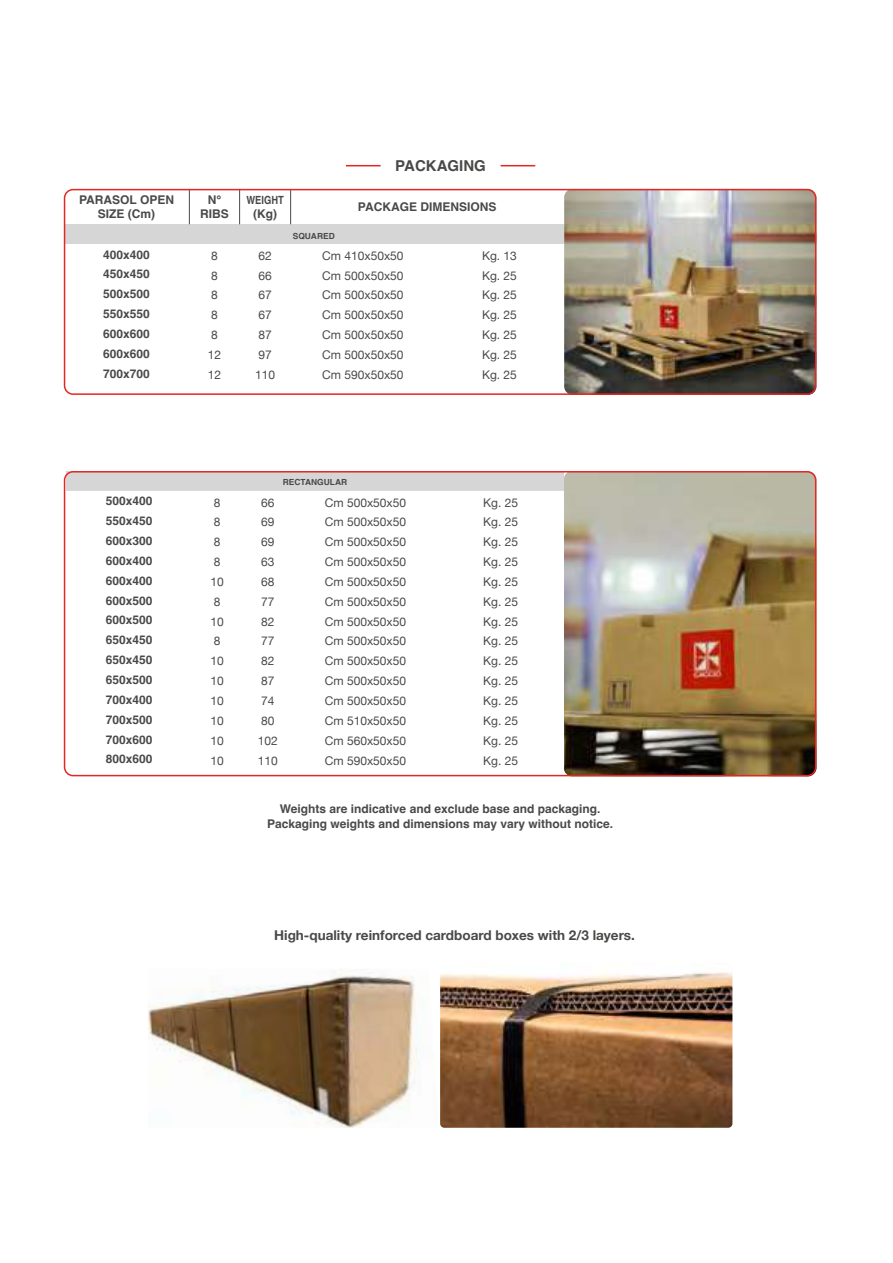
<style>
.page{position:relative;width:893px;height:1263px;background:#fff}
.page>*{position:absolute;margin:0;border:0;box-sizing:border-box;transform-origin:0 0}
.t1{font:700 15px "Helvetica";color:#494a48}
.t2{font:700 13.5px "Helvetica Neue";color:#494a48}
.t3{font:12px "Helvetica Neue";color:#494a48}
.t4{font:700 12px/14.4px "Helvetica";color:#494a48;text-align:center}
.t5{font:700 11.25px "Helvetica";color:#494a48;scale:.83 1}
.t6{font:700 8.4px "Helvetica";color:#494a48}
</style>
<div class="page">
<img style="left:564px;top:189px;width:252px;height:206px">
<div style="left:64px;top:224px;width:500px;height:20px;background:#d6d6d6"></div>
<hr style="left:189px;top:189px;width:1px;height:35px;background:#494a48">
<hr style="left:239px;top:189px;width:1px;height:35px;background:#494a48">
<hr style="left:290px;top:189px;width:1px;height:35px;background:#494a48">
<div style="left:64px;top:189px;width:752px;height:206px;border:2px solid #e42721;border-radius:9px"></div>
<img style="left:564px;top:471px;width:252px;height:305px">
<div style="left:66px;top:471px;width:498px;height:20px;background:#d6d6d6"></div>
<div style="left:64px;top:471px;width:752px;height:305px;border:2px solid #e42721;border-radius:9px"></div>
<img style="left:148px;top:972px;width:269px;height:156px">
<img style="left:440px;top:972px;width:292px;height:156px">
<hr style="left:346px;top:165px;width:35px;height:1px;background:#e42721">
<hr style="left:501px;top:165px;width:34px;height:1px;background:#e42721">
<p class="t4" style="left:79px;top:194px;width:96px">PARASOL OPEN<br>SIZE (Cm)</p>
<p class="t4" style="left:200px;top:194px;width:30px">N°<br>RIBS</p>
<p class="t5" style="left:246px;top:193px;width:46px">WEIGHT</p>
<p class="t4" style="left:253px;top:208px;width:25px">(Kg)</p>
<p class="t6" style="left:293px;top:231px;width:43px">SQUARED</p>
<p class="t1" style="left:395px;top:157px;width:92px">PACKAGING</p>
<p class="t4" style="left:358px;top:201px;width:140px">PACKAGE DIMENSIONS</p>
<p class="t4" style="left:103px;top:248px;width:48px">400x400</p>
<p class="t3" style="left:211px;top:247px;width:8px">8</p>
<p class="t3" style="left:258px;top:247px;width:15px">62</p>
<p class="t3" style="left:322px;top:247px;width:83px">Cm 410x50x50</p>
<p class="t3" style="left:482px;top:247px;width:36px">Kg. 13</p>
<p class="t4" style="left:103px;top:268px;width:48px">450x450</p>
<p class="t3" style="left:211px;top:267px;width:8px">8</p>
<p class="t3" style="left:258px;top:267px;width:15px">66</p>
<p class="t3" style="left:322px;top:267px;width:83px">Cm 500x50x50</p>
<p class="t3" style="left:482px;top:267px;width:36px">Kg. 25</p>
<p class="t4" style="left:103px;top:288px;width:48px">500x500</p>
<p class="t3" style="left:211px;top:287px;width:8px">8</p>
<p class="t3" style="left:258px;top:287px;width:15px">67</p>
<p class="t3" style="left:322px;top:287px;width:83px">Cm 500x50x50</p>
<p class="t3" style="left:482px;top:287px;width:36px">Kg. 25</p>
<p class="t4" style="left:103px;top:308px;width:48px">550x550</p>
<p class="t3" style="left:211px;top:306px;width:8px">8</p>
<p class="t3" style="left:258px;top:306px;width:15px">67</p>
<p class="t3" style="left:322px;top:306px;width:83px">Cm 500x50x50</p>
<p class="t3" style="left:482px;top:306px;width:36px">Kg. 25</p>
<p class="t4" style="left:103px;top:328px;width:48px">600x600</p>
<p class="t3" style="left:211px;top:326px;width:8px">8</p>
<p class="t3" style="left:258px;top:326px;width:15px">87</p>
<p class="t3" style="left:322px;top:326px;width:83px">Cm 500x50x50</p>
<p class="t3" style="left:482px;top:326px;width:36px">Kg. 25</p>
<p class="t4" style="left:103px;top:348px;width:48px">600x600</p>
<p class="t3" style="left:208px;top:346px;width:15px">12</p>
<p class="t3" style="left:258px;top:346px;width:15px">97</p>
<p class="t3" style="left:322px;top:346px;width:83px">Cm 500x50x50</p>
<p class="t3" style="left:482px;top:346px;width:36px">Kg. 25</p>
<p class="t4" style="left:103px;top:368px;width:48px">700x700</p>
<p class="t3" style="left:208px;top:366px;width:15px">12</p>
<p class="t3" style="left:255px;top:366px;width:22px">110</p>
<p class="t3" style="left:322px;top:366px;width:83px">Cm 590x50x50</p>
<p class="t3" style="left:482px;top:366px;width:36px">Kg. 25</p>
<p class="t6" style="left:283px;top:477px;width:66px">RECTANGULAR</p>
<p class="t4" style="left:106px;top:495px;width:48px">500x400</p>
<p class="t3" style="left:214px;top:494px;width:8px">8</p>
<p class="t3" style="left:261px;top:494px;width:15px">66</p>
<p class="t3" style="left:325px;top:494px;width:83px">Cm 500x50x50</p>
<p class="t3" style="left:483px;top:494px;width:36px">Kg. 25</p>
<p class="t4" style="left:106px;top:515px;width:48px">550x450</p>
<p class="t3" style="left:214px;top:513px;width:8px">8</p>
<p class="t3" style="left:261px;top:513px;width:15px">69</p>
<p class="t3" style="left:325px;top:513px;width:83px">Cm 500x50x50</p>
<p class="t3" style="left:483px;top:513px;width:36px">Kg. 25</p>
<p class="t4" style="left:106px;top:535px;width:48px">600x300</p>
<p class="t3" style="left:214px;top:533px;width:8px">8</p>
<p class="t3" style="left:261px;top:533px;width:15px">69</p>
<p class="t3" style="left:325px;top:533px;width:83px">Cm 500x50x50</p>
<p class="t3" style="left:483px;top:533px;width:36px">Kg. 25</p>
<p class="t4" style="left:106px;top:555px;width:48px">600x400</p>
<p class="t3" style="left:214px;top:553px;width:8px">8</p>
<p class="t3" style="left:261px;top:553px;width:15px">63</p>
<p class="t3" style="left:325px;top:553px;width:83px">Cm 500x50x50</p>
<p class="t3" style="left:483px;top:553px;width:36px">Kg. 25</p>
<p class="t4" style="left:106px;top:575px;width:48px">600x400</p>
<p class="t3" style="left:210px;top:573px;width:15px">10</p>
<p class="t3" style="left:261px;top:573px;width:15px">68</p>
<p class="t3" style="left:325px;top:573px;width:83px">Cm 500x50x50</p>
<p class="t3" style="left:483px;top:573px;width:36px">Kg. 25</p>
<p class="t4" style="left:106px;top:594px;width:48px">600x500</p>
<p class="t3" style="left:214px;top:593px;width:8px">8</p>
<p class="t3" style="left:261px;top:593px;width:15px">77</p>
<p class="t3" style="left:325px;top:593px;width:83px">Cm 500x50x50</p>
<p class="t3" style="left:483px;top:593px;width:36px">Kg. 25</p>
<p class="t4" style="left:106px;top:614px;width:48px">600x500</p>
<p class="t3" style="left:210px;top:613px;width:15px">10</p>
<p class="t3" style="left:261px;top:613px;width:15px">82</p>
<p class="t3" style="left:325px;top:613px;width:83px">Cm 500x50x50</p>
<p class="t3" style="left:483px;top:613px;width:36px">Kg. 25</p>
<p class="t4" style="left:106px;top:634px;width:48px">650x450</p>
<p class="t3" style="left:214px;top:632px;width:8px">8</p>
<p class="t3" style="left:261px;top:632px;width:15px">77</p>
<p class="t3" style="left:325px;top:632px;width:83px">Cm 500x50x50</p>
<p class="t3" style="left:483px;top:632px;width:36px">Kg. 25</p>
<p class="t4" style="left:106px;top:654px;width:48px">650x450</p>
<p class="t3" style="left:210px;top:652px;width:15px">10</p>
<p class="t3" style="left:261px;top:652px;width:15px">82</p>
<p class="t3" style="left:325px;top:652px;width:83px">Cm 500x50x50</p>
<p class="t3" style="left:483px;top:652px;width:36px">Kg. 25</p>
<p class="t4" style="left:106px;top:674px;width:48px">650x500</p>
<p class="t3" style="left:210px;top:672px;width:15px">10</p>
<p class="t3" style="left:261px;top:672px;width:15px">87</p>
<p class="t3" style="left:325px;top:672px;width:83px">Cm 500x50x50</p>
<p class="t3" style="left:483px;top:672px;width:36px">Kg. 25</p>
<p class="t4" style="left:106px;top:694px;width:48px">700x400</p>
<p class="t3" style="left:210px;top:692px;width:15px">10</p>
<p class="t3" style="left:261px;top:692px;width:15px">74</p>
<p class="t3" style="left:325px;top:692px;width:83px">Cm 500x50x50</p>
<p class="t3" style="left:483px;top:692px;width:36px">Kg. 25</p>
<p class="t4" style="left:106px;top:713px;width:48px">700x500</p>
<p class="t3" style="left:210px;top:712px;width:15px">10</p>
<p class="t3" style="left:261px;top:712px;width:15px">80</p>
<p class="t3" style="left:325px;top:712px;width:83px">Cm 510x50x50</p>
<p class="t3" style="left:483px;top:712px;width:36px">Kg. 25</p>
<p class="t4" style="left:106px;top:733px;width:48px">700x600</p>
<p class="t3" style="left:210px;top:732px;width:15px">10</p>
<p class="t3" style="left:258px;top:732px;width:22px">102</p>
<p class="t3" style="left:325px;top:732px;width:83px">Cm 560x50x50</p>
<p class="t3" style="left:483px;top:732px;width:36px">Kg. 25</p>
<p class="t4" style="left:106px;top:753px;width:48px">800x600</p>
<p class="t3" style="left:210px;top:752px;width:15px">10</p>
<p class="t3" style="left:258px;top:752px;width:22px">110</p>
<p class="t3" style="left:325px;top:752px;width:83px">Cm 590x50x50</p>
<p class="t3" style="left:483px;top:752px;width:36px">Kg. 25</p>
<p class="t4" style="left:267px;top:803px;width:348px">Weights are indicative and exclude base and packaging.<br>Packaging weights and dimensions may vary without notice.</p>
<p class="t2" style="left:274px;top:925px;width:362px">High-quality reinforced cardboard boxes with 2/3 layers.</p>
</div>
